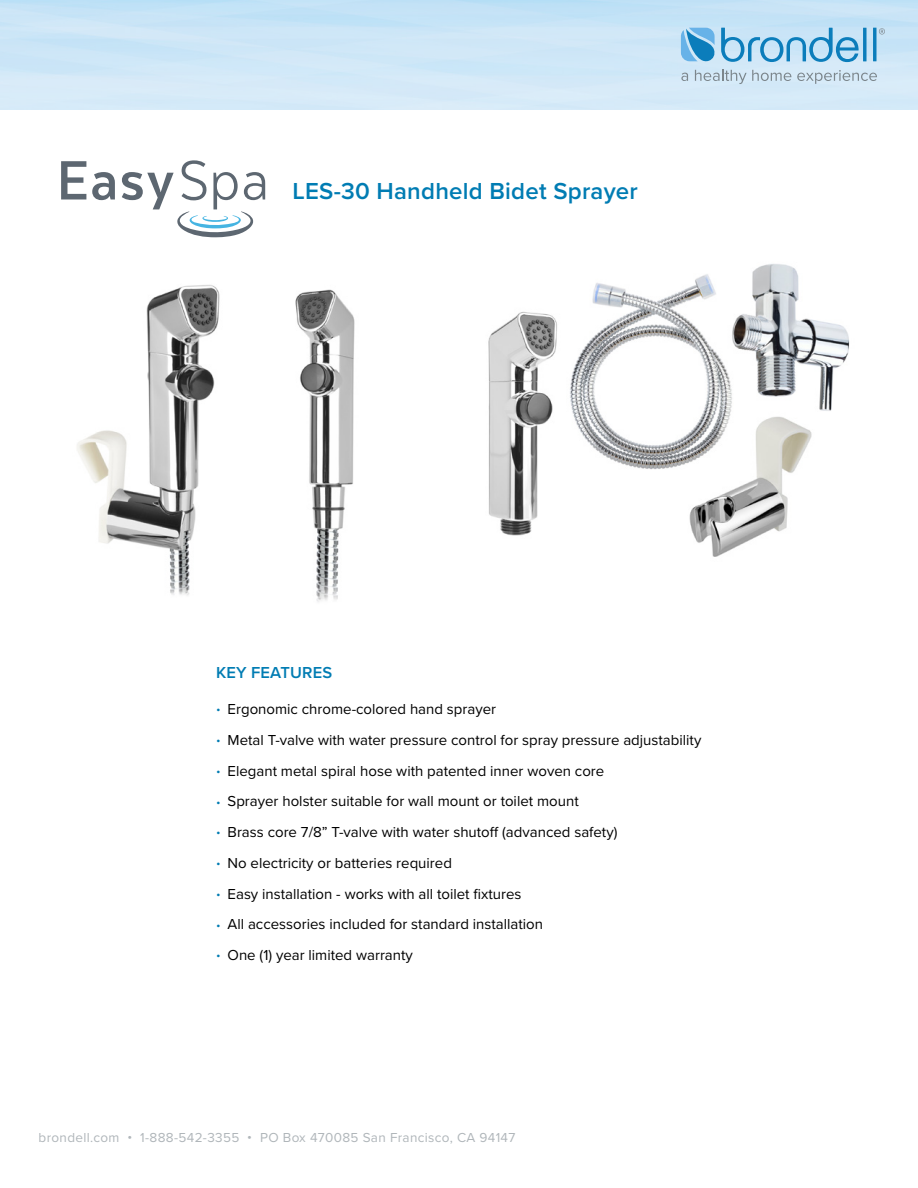
<style>
.page{position:relative;width:918px;height:1188px;background:#fff}
.page>*{position:absolute;margin:0;border:0;box-sizing:border-box;transform-origin:0 0}
.t1{font:600 24px "Proxima Nova";letter-spacing:.01em;color:#007cb3}
.t2{font:600 16.5px "Proxima Nova";letter-spacing:.01em;color:#007cb3}
.t3{font:15px "Proxima Nova";color:#000}
.t4{font:13.5px "Proxima Nova";letter-spacing:.025em;color:#b0b6ba}
.s1{font-weight:300;font-size:12.75px;color:#007cb3}
</style>
<div class="page">
<svg style="left:681px;top:28px;width:204px;height:56px;background:#a4cde6"></svg>
<svg style="left:61px;top:161px;width:25px;height:38px"></svg>
<svg style="left:92px;top:172px;width:23px;height:28px"></svg>
<svg style="left:122px;top:160px;width:143px;height:77px"></svg>
<img style="left:295px;top:289px;width:60px;height:313px">
<img style="left:77px;top:285px;width:143px;height:311px">
<img style="left:488px;top:264px;width:362px;height:293px">
<h1 class="t1" style="left:292px;top:173px;width:347px">LES-30 Handheld Bidet Sprayer</h1>
<p class="t2" style="left:216px;top:660px;width:118px">KEY FEATURES</p>
<p class="t3" style="left:216px;top:698px;width:282px"><span class="s1">•</span> Ergonomic chrome-colored hand sprayer</p>
<p class="t3" style="left:216px;top:729px;width:487px"><span class="s1">•</span> Metal T-valve with water pressure control for spray pressure adjustability</p>
<p class="t3" style="left:216px;top:759px;width:390px"><span class="s1">•</span> Elegant metal spiral hose with patented inner woven core</p>
<p class="t3" style="left:216px;top:790px;width:364px"><span class="s1">•</span> Sprayer holster suitable for wall mount or toilet mount</p>
<p class="t3" style="left:216px;top:821px;width:403px"><span class="s1">•</span> Brass core 7/8” T-valve with water shutoff (advanced safety)</p>
<p class="t3" style="left:216px;top:852px;width:237px"><span class="s1">•</span> No electricity or batteries required</p>
<p class="t3" style="left:216px;top:882px;width:307px"><span class="s1">•</span> Easy installation - works with all toilet fixtures</p>
<p class="t3" style="left:216px;top:913px;width:329px"><span class="s1">•</span> All accessories included for standard installation</p>
<p class="t3" style="left:216px;top:944px;width:198px"><span class="s1">•</span> One (1) year limited warranty</p>
<p class="t4" style="left:39px;top:1128px;width:478px">brondell.com • 1-888-542-3355 • PO Box 470085 San Francisco, CA 94147</p>
</div>
